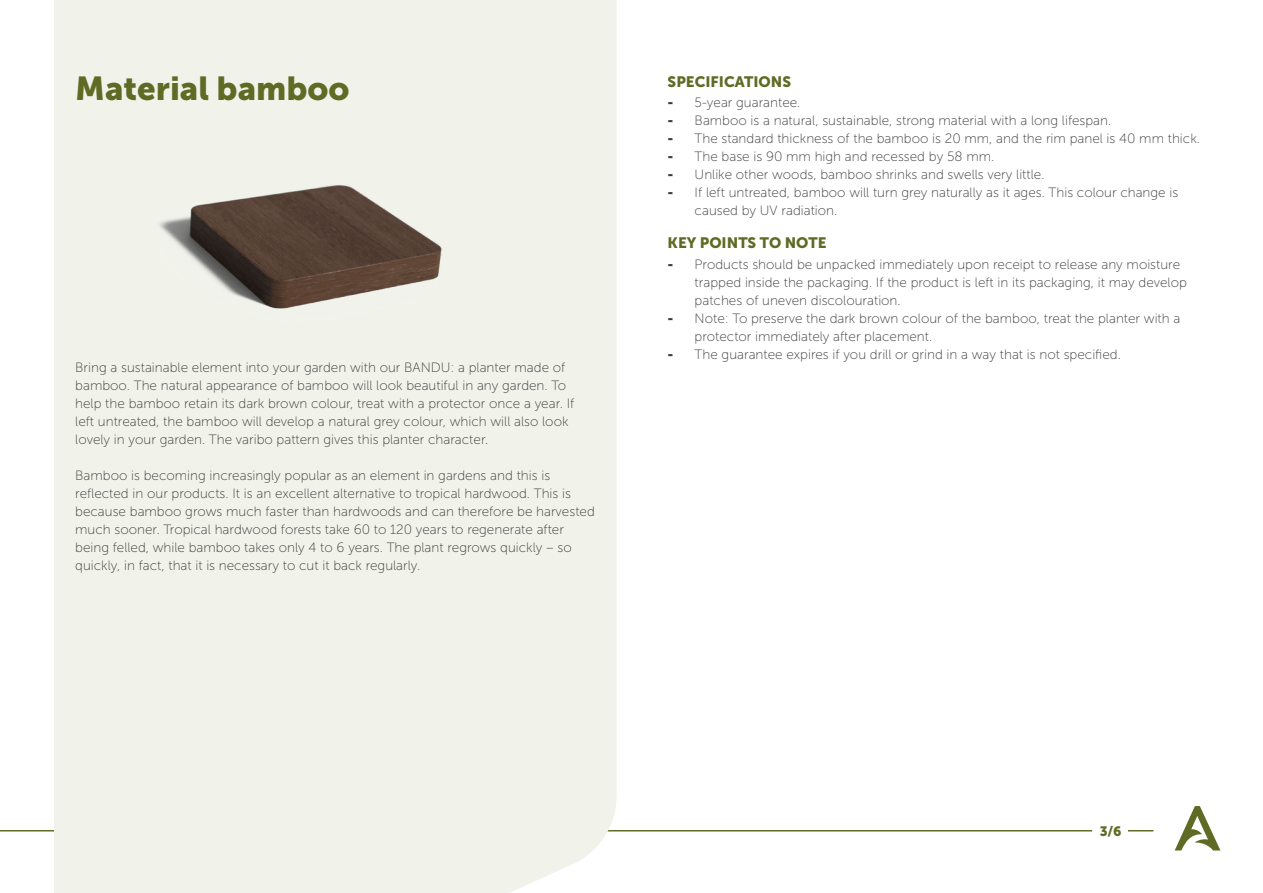
<style>
.page{position:relative;width:1263px;height:893px;background:#fff}
.page>*{position:absolute;margin:0;border:0;box-sizing:border-box;transform-origin:0 0}
.t1{font:33px "Museo Sans 900";color:#5f6b24}
.t2{font:15px "Museo Sans 900";color:#5f6b24}
.t3{font:13.5px/18px "Museo Sans 100";color:#3c3c3b}
.t4{font:13.5px "Museo Sans 900";color:#5f6b24}
.s1{font-family:"Museo Sans 900"}
</style>
<div class="page">
<svg style="left:1175px;top:806px;width:45px;height:44px"></svg>
<svg style="left:1128px;top:830px;width:25px;height:1px"></svg>
<hr style="left:0;top:830px;width:80px;height:1px;background:#5f6b24">
<hr style="left:217px;top:830px;width:875px;height:1px;background:#5f6b24">
<div style="left:54px;top:0;width:563px;height:893px;background:#f1f3eb"></div>
<img style="left:111px;top:142px;width:419px;height:200px">
<h1 class="t1" style="left:75px;top:70px;width:276px">Material bamboo</h1>
<p class="t3" style="left:75px;top:359px;width:501px">Bring a sustainable element into your garden with our BANDU: a planter made of bamboo. The natural appearance of bamboo will look beautiful in any garden. To help the bamboo retain its dark brown colour, treat with a protector once a year. If left untreated, the bamboo will develop a natural grey colour, which will also look lovely in your garden. The varibo pattern gives this planter character.</p>
<p class="t3" style="left:75px;top:467px;width:521px">Bamboo is becoming increasingly popular as an element in gardens and this is reflected in our products. It is an excellent alternative to tropical hardwood. This is because bamboo grows much faster than hardwoods and can therefore be harvested much sooner. Tropical hardwood forests take 60 to 120 years to regenerate after being felled, while bamboo takes only 4 to 6 years. The plant regrows quickly – so quickly, in fact, that it is necessary to cut it back regularly.</p>
<p class="t2" style="left:668px;top:73px;width:125px">SPECIFICATIONS</p>
<p class="t3" style="left:668px;top:94px;width:134px"><span class="s1">-</span> 5-year guarantee.</p>
<p class="t3" style="left:668px;top:112px;width:445px"><span class="s1">-</span> Bamboo is a natural, sustainable, strong material with a long lifespan.</p>
<p class="t3" style="left:668px;top:130px;width:534px"><span class="s1">-</span> The standard thickness of the bamboo is 20 mm, and the rim panel is 40 mm thick.</p>
<p class="t3" style="left:668px;top:148px;width:328px"><span class="s1">-</span> The base is 90 mm high and recessed by 58 mm.</p>
<p class="t3" style="left:668px;top:166px;width:378px"><span class="s1">-</span> Unlike other woods, bamboo shrinks and swells very little.</p>
<p class="t3" style="left:695px;top:184px;width:485px;text-indent:-27px"><span class="s1">-</span> If left untreated, bamboo will turn grey naturally as it ages. This colour change is caused by UV radiation.</p>
<p class="t2" style="left:668px;top:234px;width:161px">KEY POINTS TO NOTE</p>
<p class="t3" style="left:695px;top:255px;width:494px;text-indent:-27px"><span class="s1">-</span> Products should be unpacked immediately upon receipt to release any moisture trapped inside the packaging. If the product is left in its packaging, it may develop patches of uneven discolouration.</p>
<p class="t3" style="left:695px;top:309px;width:487px;text-indent:-27px"><span class="s1">-</span> Note: To preserve the dark brown colour of the bamboo, treat the planter with a protector immediately after placement.</p>
<p class="t3" style="left:668px;top:345px;width:455px"><span class="s1">-</span> The guarantee expires if you drill or grind in a way that is not specified.</p>
<p class="t4" style="left:1100px;top:823px;width:23px">3/6</p>
</div>
